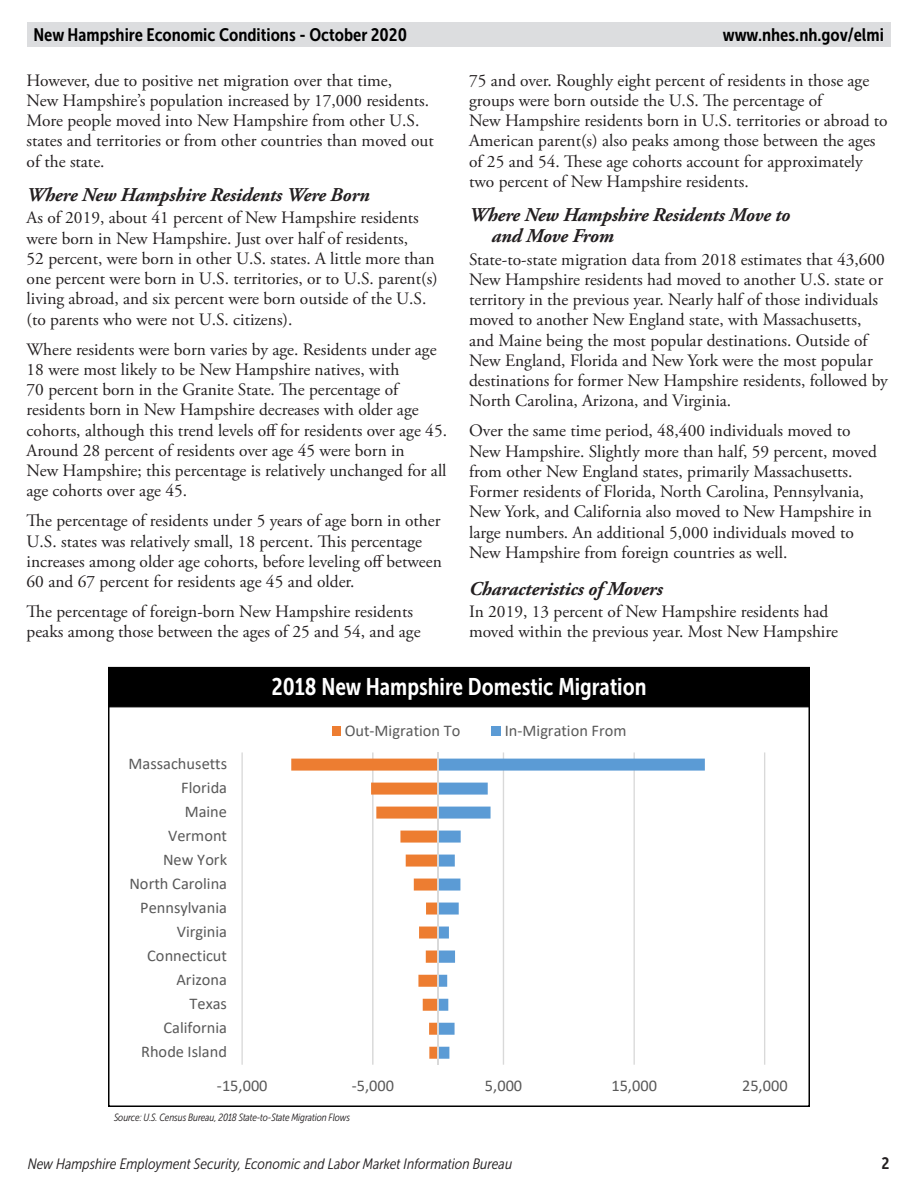
<style>
.page{position:relative;width:918px;height:1188px;background:#fff}
.page>*{position:absolute;margin:0;border:0;box-sizing:border-box;transform-origin:0 0}
.t1{font:24px "Museo Sans Cond 700";color:#fff}
.subhead{font:italic 700 19.5px/21px "Adobe Garamond Pro";letter-spacing:-.01em;color:#231f20}
.t2{font:18px "Museo Sans Cond 700";color:#000}
.body{font:17.4px/20.2px "Adobe Garamond Pro";color:#231f20}
._1st_para_after_subh{font:17.4px/20.2px "Adobe Garamond Pro";color:#231f20}
.t3{font:16.5px "Museo Sans Cond 700";color:#231f20}
.t4{font:16.35px/24px "Calibri";color:#595959;text-align:right}
.t5{font:italic 15px "Museo Sans Cond 300";color:#231f20}
.chart_graph_footnote{font:italic 10.5px "Museo Sans Cond 300";letter-spacing:-.01em;color:#231f20}
</style>
<div class="page">
<div style="left:27px;top:22px;width:864px;height:24px;background:#dcdddf"></div>
<hr style="left:241px;top:752px;width:2px;height:313px;background:#d9d9d9">
<hr style="left:372px;top:752px;width:2px;height:313px;background:#d9d9d9">
<hr style="left:503px;top:752px;width:1px;height:313px;background:#d9d9d9">
<hr style="left:634px;top:752px;width:1px;height:313px;background:#d9d9d9">
<hr style="left:764px;top:752px;width:1px;height:313px;background:#d9d9d9">
<svg style="left:291px;top:759px;width:146px;height:300px"></svg>
<svg style="left:439px;top:759px;width:266px;height:300px"></svg>
<hr style="left:437px;top:752px;width:2px;height:313px;background:#d9d9d9">
<div style="left:332px;top:727px;width:9px;height:9px;background:#ed7d31"></div>
<div style="left:492px;top:727px;width:9px;height:9px;background:#5b9bd5"></div>
<div style="left:108px;top:667px;width:702px;height:40px;background:#000;border:1px solid #000"></div>
<p class="t2" style="left:33px;top:24px;width:375px">New Hampshire Economic Conditions - October 2020</p>
<p class="t2" style="left:723px;top:24px;width:163px">www.nhes.nh.gov/elmi</p>
<p class="body" style="left:27px;top:70px;width:409px">However, due to positive net migration over that time,<br>New Hampshire’s population increased by 17,000 residents.<br>More people moved into New Hampshire from other U.S. states and territories or from other countries than moved out of the state.</p>
<p class="subhead" style="left:27px;top:185px;width:345px">Where New Hampshire Residents Were Born</p>
<p class="_1st_para_after_subh" style="left:27px;top:208px;width:413px">As of 2019, about 41 percent of New Hampshire residents were born in New Hampshire. Just over half of residents,<br>52 percent, were born in other U.S. states. A little more than one percent were born in U.S. territories, or to U.S. parent(s) living abroad, and six percent were born outside of the U.S. (to parents who were not U.S. citizens).</p>
<p class="body" style="left:27px;top:340px;width:422px">Where residents were born varies by age. Residents under age 18 were most likely to be New Hampshire natives, with<br>70 percent born in the Granite State. The percentage of residents born in New Hampshire decreases with older age cohorts, although this trend levels off for residents over age 45.<br>Around 28 percent of residents over age 45 were born in<br>New Hampshire; this percentage is relatively unchanged for all age cohorts over age 45.</p>
<p class="body" style="left:27px;top:511px;width:417px">The percentage of residents under 5 years of age born in other U.S. states was relatively small, 18 percent. This percentage increases among older age cohorts, before leveling off between 60 and 67 percent for residents age 45 and older.</p>
<p class="body" style="left:27px;top:602px;width:396px">The percentage of foreign-born New Hampshire residents peaks among those between the ages of 25 and 54, and age</p>
<p class="body" style="left:469px;top:70px;width:420px">75 and over. Roughly eight percent of residents in those age groups were born outside the U.S. The percentage of<br>New Hampshire residents born in U.S. territories or abroad to American parent(s) also peaks among those between the ages of 25 and 54. These age cohorts account for approximately two percent of New Hampshire residents.</p>
<p class="subhead" style="left:492px;top:205px;width:300px;text-indent:-22px">Where New Hampshire Residents Move to and Move From</p>
<p class="_1st_para_after_subh" style="left:469px;top:250px;width:420px">State-to-state migration data from 2018 estimates that 43,600<br>New Hampshire residents had moved to another U.S. state or territory in the previous year. Nearly half of those individuals moved to another New England state, with Massachusetts, and Maine being the most popular destinations. Outside of New England, Florida and New York were the most popular destinations for former New Hampshire residents, followed by North Carolina, Arizona, and Virginia.</p>
<p class="body" style="left:469px;top:421px;width:409px">Over the same time period, 48,400 individuals moved to New Hampshire. Slightly more than half, 59 percent, moved from other New England states, primarily Massachusetts.<br>Former residents of Florida, North Carolina, Pennsylvania, New York, and California also moved to New Hampshire in large numbers. An additional 5,000 individuals moved to New Hampshire from foreign countries as well.</p>
<p class="subhead" style="left:469px;top:578px;width:195px">Characteristics of Movers</p>
<p class="_1st_para_after_subh" style="left:469px;top:602px;width:370px">In 2019, 13 percent of New Hampshire residents had moved within the previous year. Most New Hampshire</p>
<p class="t1" style="left:271px;top:674px;width:377px">2018 New Hampshire Domestic Migration</p>
<p class="t4" style="left:129px;top:751px;width:100px">Massachusetts<br>Florida<br>Maine<br>Vermont<br>New York<br>North Carolina<br>Pennsylvania<br>Virginia<br>Connecticut<br>Arizona<br>Texas<br>California<br>Rhode Island</p>
<p class="t4" style="left:345px;top:718px;width:117px">Out-Migration To</p>
<p class="t4" style="left:505px;top:718px;width:123px">In-Migration From</p>
<p class="t4" style="left:217px;top:1073px;width:52px">-15,000</p>
<p class="t4" style="left:352px;top:1073px;width:44px">-5,000</p>
<p class="t4" style="left:485px;top:1073px;width:39px">5,000</p>
<p class="t4" style="left:611px;top:1073px;width:47px">15,000</p>
<p class="t4" style="left:742px;top:1073px;width:47px">25,000</p>
<p class="chart_graph_footnote" style="left:114px;top:1111px;width:238px">Source: U.S. Census Bureau, 2018 State-to-State Migration Flows</p>
<p class="t5" style="left:28px;top:1156px;width:486px">New Hampshire Employment Security, Economic and Labor Market Information Bureau</p>
<p class="t3" style="left:882px;top:1154px;width:9px">2</p>
</div>
